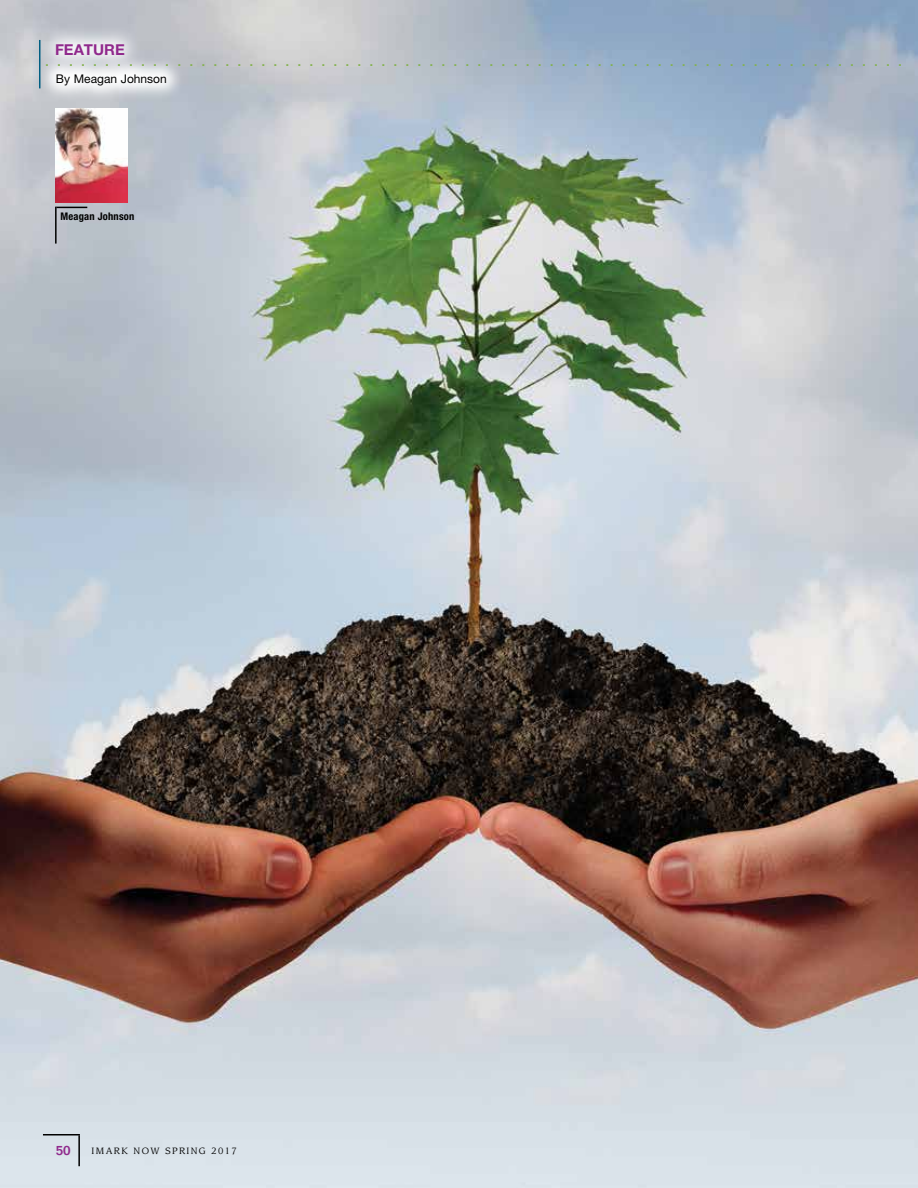
<style>
.page{position:relative;width:918px;height:1188px;background:#fff}
.page>*{position:absolute;margin:0;border:0;box-sizing:border-box;transform-origin:0 0}
.t1{font:16.5px "Helvetica Neue";color:#84b24f}
.t2{font:700 15px "Helvetica Neue";color:#90298c}
.t3{font:500 13.5px "Folio";color:#90298c}
.t4{font:12px "Helvetica Neue";color:#000}
.t5{font:700 condensed 10.5px "Helvetica Neue";letter-spacing:.02em;color:#000}
.t6{font:9px "Leawood";letter-spacing:.15em;color:#000}
</style>
<div class="page">
<img style="left:0;top:0;width:918px;height:1188px">
<hr style="left:78px;top:1135px;width:2px;height:31px;background:#000">
<hr style="left:43px;top:1134px;width:37px;height:2px;background:#000">
<svg style="left:38px;top:55px;width:147px;height:48px"></svg>
<svg style="left:37px;top:25px;width:106px;height:48px;background:#d4d6db"></svg>
<hr style="left:39px;top:40px;width:1px;height:48px;background:#005e82">
<img style="left:55px;top:108px;width:72px;height:95px">
<hr style="left:56px;top:207px;width:31px;height:1px;background:#000">
<hr style="left:55px;top:207px;width:2px;height:37px;background:#000">
<p class="t2" style="left:55px;top:40px;width:71px">FEATURE</p>
<p class="t1" style="left:45px;top:51px;width:859px">........................................................................</p>
<p class="t4" style="left:56px;top:71px;width:112px">By Meagan Johnson</p>
<p class="t5" style="left:60px;top:210px;width:76px">Meagan Johnson</p>
<p class="t3" style="left:56px;top:1142px;width:17px">50</p>
<p class="t6" style="left:92px;top:1145px;width:147px">IMARK NOW SPRING 2017</p>
</div>
